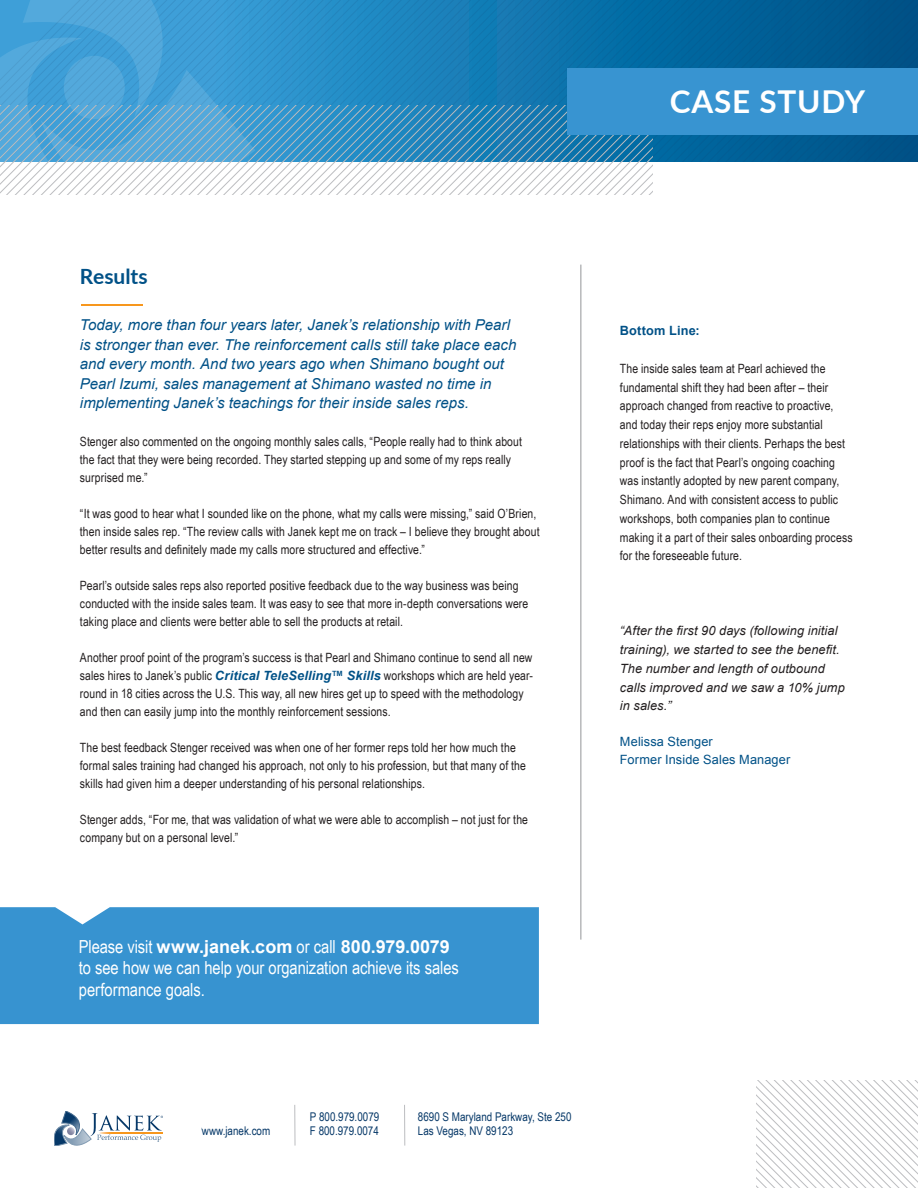
<style>
.page{position:relative;width:918px;height:1188px;background:#fff}
.page>*{position:absolute;margin:0;border:0;box-sizing:border-box;transform-origin:0 0}
.t1{font:700 31.5px "Lato";letter-spacing:.025em;color:#fff}
.Subhead{font:700 21px "Lato";color:#005187}
.Subhead-2{font:18px/21.6px "Arial Narrow";letter-spacing:-.005em;color:#fff}
.Body_Copy{font:italic 15px/19.5px "Arial";color:#005187}
.Body_Copy-2{font:12.75px/18px "Arial Narrow";letter-spacing:.01em;color:#231f20}
.t2{font:italic 12.75px/18.8px "Arial";letter-spacing:.01em;color:#231f20}
.t3{font:12.75px/17.2px "Arial";letter-spacing:.01em;color:#005187}
.t4{font:700 12.75px "Arial";letter-spacing:.015em;color:#005187}
.t5{font:12px/14.4px "Arial Narrow";color:#063868}
.s1{font-family:"Arial";font-weight:700;font-style:italic;color:#005187}
.s2{font-family:"Arial";font-weight:700}
.s3{font-family:"Arial"}
</style>
<div class="page">
<svg style="left:756px;top:1080px;width:162px;height:108px"></svg>
<hr style="left:580px;top:265px;width:1px;height:675px;background:#939598">
<svg style="left:54px;top:1111px;width:109px;height:35px"></svg>
<div style="left:0;top:907px;width:539px;height:117px;background:#3793d0"></div>
<hr style="left:81px;top:304px;width:61px;height:2px;background:#f7971d">
<svg style="left:255px;top:0;width:663px;height:162px;background:#1072aa"></svg>
<svg style="left:0;top:0;width:255px;height:106px;background:#44a0d6"></svg>
<div style="left:64px;top:56px;width:61px;height:63px;background:#53a9dc;border-radius:50%"></div>
<svg style="left:0;top:106px;width:653px;height:88px"></svg>
<div style="left:567px;top:68px;width:351px;height:66px;background:#3894d1"></div>
<hr style="left:404px;top:1105px;width:1px;height:41px;background:#bcbdc0">
<hr style="left:294px;top:1105px;width:1px;height:41px;background:#bcbdc0">
<p class="t1" style="left:670px;top:79px;width:197px">CASE STUDY</p>
<p class="Subhead" style="left:80px;top:261px;width:69px">Results</p>
<p class="Body_Copy" style="left:80px;top:315px;width:438px">Today, more than four years later, Janek’s relationship with Pearl is stronger than ever. The reinforcement calls still take place each and every month. And two years ago when Shimano bought out Pearl Izumi, sales management at Shimano wasted no time in implementing Janek’s teachings for their inside sales reps.</p>
<p class="Body_Copy-2" style="left:80px;top:432px;width:444px">Stenger also commented on the ongoing monthly sales calls, “People really had to think about the fact that they were being recorded. They started stepping up and some of my reps really surprised me.”</p>
<p class="Body_Copy-2" style="left:80px;top:504px;width:461px">“It was good to hear what I sounded like on the phone, what my calls were missing,” said O’Brien, then inside sales rep. “The review calls with Janek kept me on track – I believe they brought about better results and definitely made my calls more structured and effective.”</p>
<p class="Body_Copy-2" style="left:80px;top:576px;width:450px">Pearl’s outside sales reps also reported positive feedback due to the way business was being conducted with the inside sales team. It was easy to see that more in-depth conversations were taking place and clients were better able to sell the products at retail.</p>
<p class="Body_Copy-2" style="left:80px;top:648px;width:454px">Another proof point of the program’s success is that Pearl and Shimano continue to send all new sales hires to Janek’s public <span class="s1">Critical TeleSelling™ Skills</span> workshops which are held year&shy;round in 18 cities across the U.S. This way, all new hires get up to speed with the methodology and then can easily jump into the monthly reinforcement sessions.</p>
<p class="Body_Copy-2" style="left:80px;top:738px;width:448px">The best feedback Stenger received was when one of her former reps told her how much the formal sales training had changed his approach, not only to his profession, but that many of the skills had given him a deeper understanding of his personal relationships.</p>
<p class="Body_Copy-2" style="left:80px;top:810px;width:450px">Stenger adds, “For me, that was validation of what we were able to accomplish – not just for the company but on a personal level.”</p>
<p class="Subhead-2" style="left:79px;top:935px;width:382px">Please visit <span class="s2">www.janek.com</span> or call <span class="s2">800.979.0079 </span>to see how we can help your organization achieve its sales performance goals.</p>
<p class="t4" style="left:620px;top:322px;width:81px">Bottom Line:</p>
<p class="Body_Copy-2" style="left:620px;top:359px;width:234px;line-height:18.8px">The inside sales team at Pearl achieved the fundamental shift they had been after – their approach changed from reactive to proactive, and today their reps enjoy more substantial relationships with their clients. Perhaps the best proof is the fact that Pearl’s ongoing coaching was instantly adopted by new parent company, Shimano. And with consistent access to public workshops, both companies plan to continue making it a part of their sales onboarding process for the foreseeable future.</p>
<p class="t2" style="left:620px;top:622px;width:226px">“After the first 90 days (following initial training), we started to see the benefit.<br>The number and length of outbound calls improved and we saw a 10% jump in sales.”</p>
<p class="t3" style="left:620px;top:733px;width:172px">Melissa Stenger<br>Former Inside Sales Manager</p>
<p class="t5" style="left:320px;top:1108px;width:74px"><span class="s3">P</span> 800.979.0079<br><span class="s3">F</span> 800.979.0074</p>
<p class="t5" style="left:436px;top:1108px;width:159px">8890 S Maryland P rkway, Ste 250<br>Las Vegas, NV 89123</p>
<p class="t5" style="left:310px;top:1109px;width:71px">P 800.979.0079</p>
<p class="t5" style="left:418px;top:1109px;width:155px">8690 S Maryland Parkway, Ste 250</p>
<p class="t5" style="left:235px;top:1122px;width:40px">nek.com</p>
<p class="t5" style="left:202px;top:1124px;width:70px">www.janek.com</p>
<p class="t5" style="left:310px;top:1124px;width:70px">F 800.979.0074</p>
<p class="t5" style="left:418px;top:1124px;width:97px">Las Vegas, NV 89123</p>
</div>
